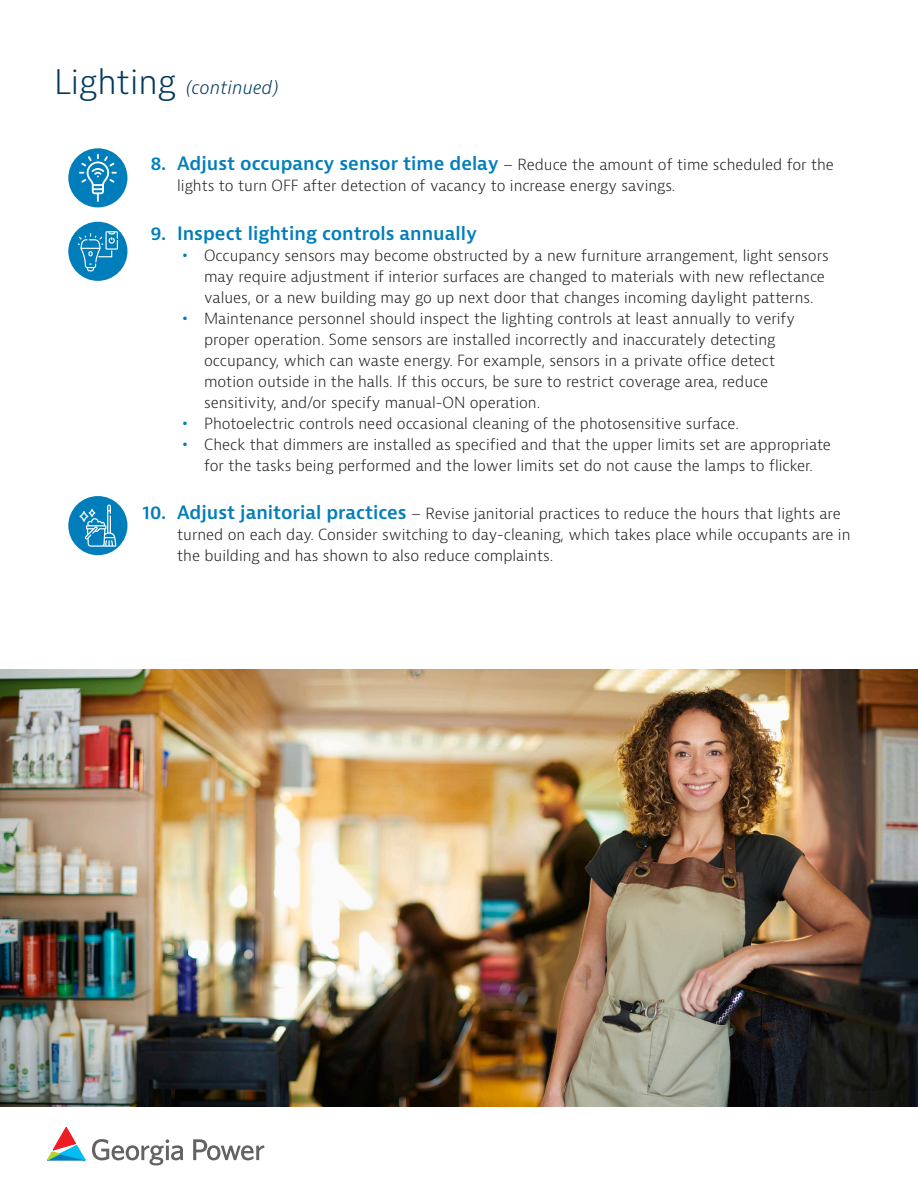
<style>
.page{position:relative;width:918px;height:1188px;background:#fff}
.page>*{position:absolute;margin:0;border:0;box-sizing:border-box;transform-origin:0 0}
.t1{font:600 18px "Bernina Sans";color:#007dbb}
.t2{font:italic 300 18px "Bernina Sans";color:#00395c}
.t3{font:300 15px/21px "Bernina Sans";color:#231f20}
.s1{font-style:normal;font-size:33px}
.s2{font-weight:600;font-size:18px;color:#007dbb}
</style>
<div class="page">
<svg style="left:47px;top:1127px;width:38px;height:33px"></svg>
<svg style="left:92px;top:1139px;width:172px;height:26px"></svg>
<img style="left:0;top:669px;width:918px;height:438px">
<div style="left:68px;top:222px;width:59px;height:59px;background:#007dbb;border-radius:50%"></div>
<svg style="left:78px;top:231px;width:40px;height:40px"></svg>
<div style="left:68px;top:496px;width:59px;height:59px;background:#007dbb;border-radius:50%"></div>
<svg style="left:80px;top:505px;width:36px;height:42px"></svg>
<div style="left:68px;top:148px;width:59px;height:59px;background:#007dbb;border-radius:50%"></div>
<svg style="left:79px;top:154px;width:38px;height:48px"></svg>
<p class="t2" style="left:54px;top:76px;width:226px"><span class="s1">Lighting</span> (continued)</p>
<p class="t3" style="left:177px;top:154px;width:658px;text-indent:-27px"><span class="s2">8. Adjust occupancy sensor time delay</span> – Reduce the amount of time scheduled for the lights to turn OFF after detection of vacancy to increase energy savings.</p>
<p class="t1" style="left:151px;top:221px;width:328px">9. Inspect lighting controls annually</p>
<p class="t3" style="left:204px;top:245px;width:626px;text-indent:-22px"><span class="s2">•</span> Occupancy sensors may become obstructed by a new furniture arrangement, light sensors may require adjustment if interior surfaces are changed to materials with new reflectance values, or a new building may go up next door that changes incoming daylight patterns.</p>
<p class="t3" style="left:204px;top:308px;width:593px;text-indent:-22px"><span class="s2">•</span> Maintenance personnel should inspect the lighting controls at least annually to verify proper operation. Some sensors are installed incorrectly and inaccurately detecting occupancy, which can waste energy. For example, sensors in a private office detect motion outside in the halls. If this occurs, be sure to restrict coverage area, reduce sensitivity, and/or specify manual-ON operation.</p>
<p class="t3" style="left:183px;top:413px;width:558px"><span class="s2">•</span> Photoelectric controls need occasional cleaning of the photosensitive surface.</p>
<p class="t3" style="left:183px;top:434px;width:650px;text-align:center"><span class="s2">•</span> Check that dimmers are installed as specified and that the upper limits set are appropriate for the tasks being performed and the lower limits set do not cause the lamps to flicker.</p>
<p class="t3" style="left:177px;top:504px;width:675px;text-indent:-35px"><span class="s2">10. Adjust janitorial practices</span> – Revise janitorial practices to reduce the hours that lights are turned on each day. Consider switching to day-cleaning, which takes place while occupants are in the building and has shown to also reduce complaints.</p>
</div>
